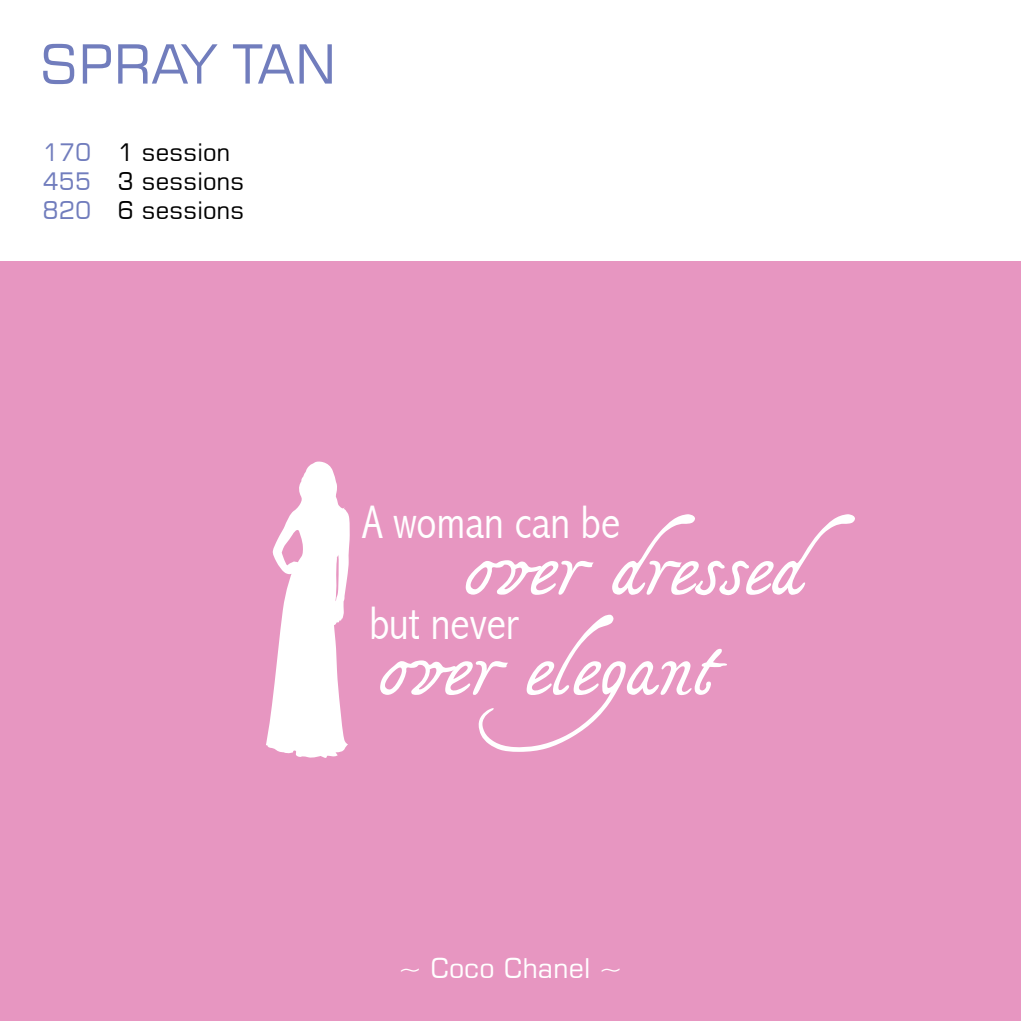
<style>
.page{position:relative;width:1021px;height:1021px;background:#fff}
.page>*{position:absolute;margin:0;border:0;box-sizing:border-box;transform-origin:0 0}
.t1{font:78.6px "Tagettes";color:#fff}
.t2{font:54px "Square 721 BT";color:#717dbd}
.t3{font:300 condensed 47.1px/101.1px "Abadi";color:#fff}
.t4{font:27px "Square 721 BT";color:#fff}
.t5{font:24px/28.8px "Square 721 BT";color:#000}
.t6{font:24px/28.8px "Square 721 BT";color:#717dbd;text-align:justify}
</style>
<div class="page">
<div style="left:0;top:261px;width:1020px;height:759px;background:#e796c1"></div>
<svg style="left:266px;top:461px;width:84px;height:297px"></svg>
<h2 class="t2" style="left:40px;top:30px;width:36px">spr</h2>
<h2 class="t2" style="left:151px;top:30px;width:176px">ay tan</h2>
<p class="t6" style="left:43px;top:138px;width:50px">170<br>455<br>820</p>
<p class="t5" style="left:117px;top:138px;width:128px">1 session<br>3 sessions<br>6 sessions</p>
<h3 class="t3" style="left:362px;top:471px;width:259px">A woman can be but never</h3>
<h1 class="t1" style="left:468px;top:521px;width:391px">over dressed</h1>
<h1 class="t1" style="left:382px;top:621px;width:371px">over elegant</h1>
<p class="t4" style="left:399px;top:951px;width:224px">~ Coco Chanel ~</p>
</div>
